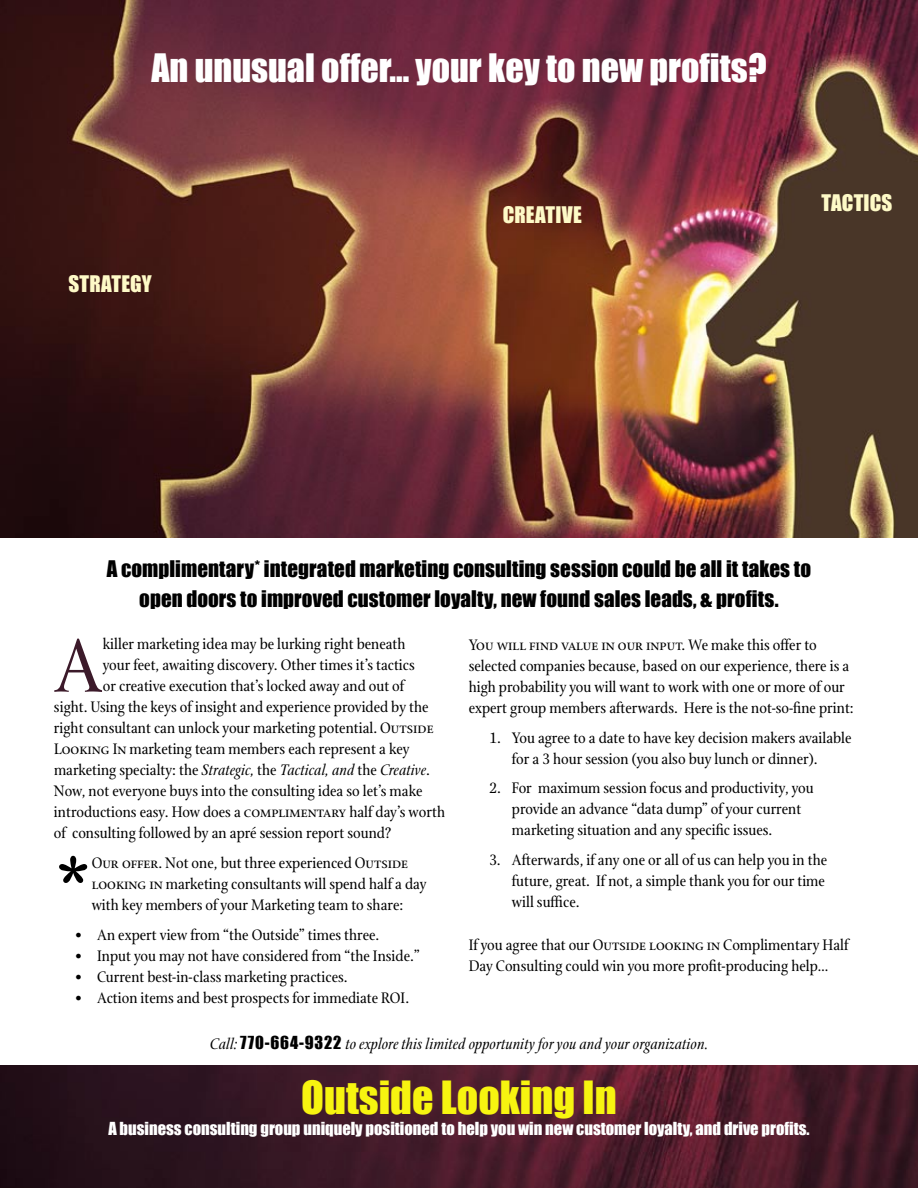
<style>
.page{position:relative;width:918px;height:1188px;background:#fff}
.page>*{position:absolute;margin:0;border:0;box-sizing:border-box;transform-origin:0 0}
.t1{font:82.05px "Stone Print";color:#3c1a2a}
.t2{font:82.05px "Stone Print";color:#000}
.t3{font:42px "Impact";color:#f7f410}
.t4{font:36px "Impact";color:#fff}
.t5{font:21px/30px "Impact";letter-spacing:.005em;color:#000;text-align:center}
.t6{font:21px "Impact";letter-spacing:.01em;color:#fefac7}
.t7{font:16.5px/21px "Stone Print";color:#000}
.t8{font:italic 16.5px "Stone Print";color:#000}
.t9{font:16.5px "Impact";color:#fff}
.t10{font:16.5px "Stone Print Roman SC";color:#000}
.s1{font-family:"Stone Print Roman SC"}
.s2{font-style:normal}
.s3{font-family:"Stone Print"}
.s4{font-family:"Impact";font-style:normal}
</style>
<div class="page">
<img style="left:0;top:1066px;width:918px;height:122px">
<img style="left:0;top:0;width:918px;height:537px">
<h3 class="t4" style="left:151px;top:46px;width:617px">An unusual offer… your key to new profits?</h3>
<p class="t6" style="left:68px;top:271px;width:85px">STRATEGY</p>
<p class="t6" style="left:503px;top:202px;width:80px">CREATIVE</p>
<p class="t6" style="left:822px;top:189px;width:72px">TACTICS</p>
<p class="t5" style="left:107px;top:553px;width:706px">A complimentary* integrated marketing consulting session could be all it takes to open doors to improved customer loyalty, new found sales leads, &amp; profits.</p>
<h1 class="t1" style="left:54px;top:619px;width:50px">A</h1>
<p class="t7" style="left:103px;top:634px;width:304px">killer marketing idea may be lurking right beneath</p>
<p class="t7" style="left:103px;top:655px;width:313px">your feet, awaiting discovery. Other times it’s tactics</p>
<p class="t7" style="left:103px;top:676px;width:303px">or creative execution that’s locked away and out of</p>
<p class="t7" style="left:54px;top:697px;width:376px">sight. Using the keys of insight and experience provided by the</p>
<p class="t7" style="left:54px;top:718px;width:381px">right consultant can unlock your marketing potential. <span class="s1">Outside</span></p>
<p class="t7" style="left:54px;top:739px;width:357px"><span class="s1">Looking In</span> marketing team members each represent a key</p>
<p class="t8" style="left:54px;top:761px;width:377px"><span class="s2">marketing specialty: the</span> Strategic, <span class="s2">the</span> Tactical, and <span class="s2">the</span> Creative<span class="s2">.</span></p>
<p class="t7" style="left:54px;top:781px;width:370px">Now, not everyone buys into the consulting idea so let’s make</p>
<p class="t7" style="left:54px;top:802px;width:393px">introductions easy. How does a <span class="s1">complimentary</span> half day’s worth</p>
<p class="t7" style="left:54px;top:823px;width:339px">of consulting followed by an apré session report sound?</p>
<h1 class="t2" style="left:54px;top:838px;width:39px">*</h1>
<p class="t7" style="left:92px;top:853px;width:336px"><span class="s1">Our offer</span>. Not one, but three experienced <span class="s1">Outside looking in</span> marketing consultants will spend half a day with key members of your Marketing team to share:</p>
<p class="t7" style="left:75px;top:924px;width:306px">• An expert view from “the Outside” times three.</p>
<p class="t7" style="left:75px;top:945px;width:347px">• Input you may not have considered from “the Inside.”</p>
<p class="t7" style="left:75px;top:966px;width:274px">• Current best-in-class marketing practices.</p>
<p class="t7" style="left:75px;top:987px;width:336px">• Action items and best prospects for immediate ROI.</p>
<p class="t10" style="left:469px;top:635px;width:350px">You will find value in our input. <span class="s3">We make this offer to</span></p>
<p class="t7" style="left:469px;top:655px;width:386px">selected companies because, based on our experience, there is a high probability you will want to work with one or more of our expert group members afterwards. Here is the not-so-fine print:</p>
<p class="t7" style="left:512px;top:727px;width:341px;text-indent:-22px">1. You agree to a date to have key decision makers available for a 3 hour session (you also buy lunch or dinner).</p>
<p class="t7" style="left:512px;top:778px;width:303px;text-indent:-22px">2. For maximum session focus and productivity, you provide an advance “data dump” of your current marketing situation and any specific issues.</p>
<p class="t7" style="left:512px;top:849px;width:317px;text-indent:-22px">3. Afterwards, if any one or all of us can help you in the future, great. If not, a simple thank you for our time will suffice.</p>
<p class="t7" style="left:469px;top:934px;width:381px">If you agree that our <span class="s1">Outside looking in</span> Complimentary Half<br>Day Consulting could win you more profit-producing help…</p>
<p class="t8" style="left:210px;top:1034px;width:500px">Call: <span class="s4">770-664-9322</span> to explore this limited opportunity for you and your organization.</p>
<h2 class="t3" style="left:301px;top:1072px;width:317px">Outside Looking In</h2>
<p class="t9" style="left:108px;top:1118px;width:703px">A business consulting group uniquely positioned to help you win new customer loyalty, and drive profits.</p>
</div>
